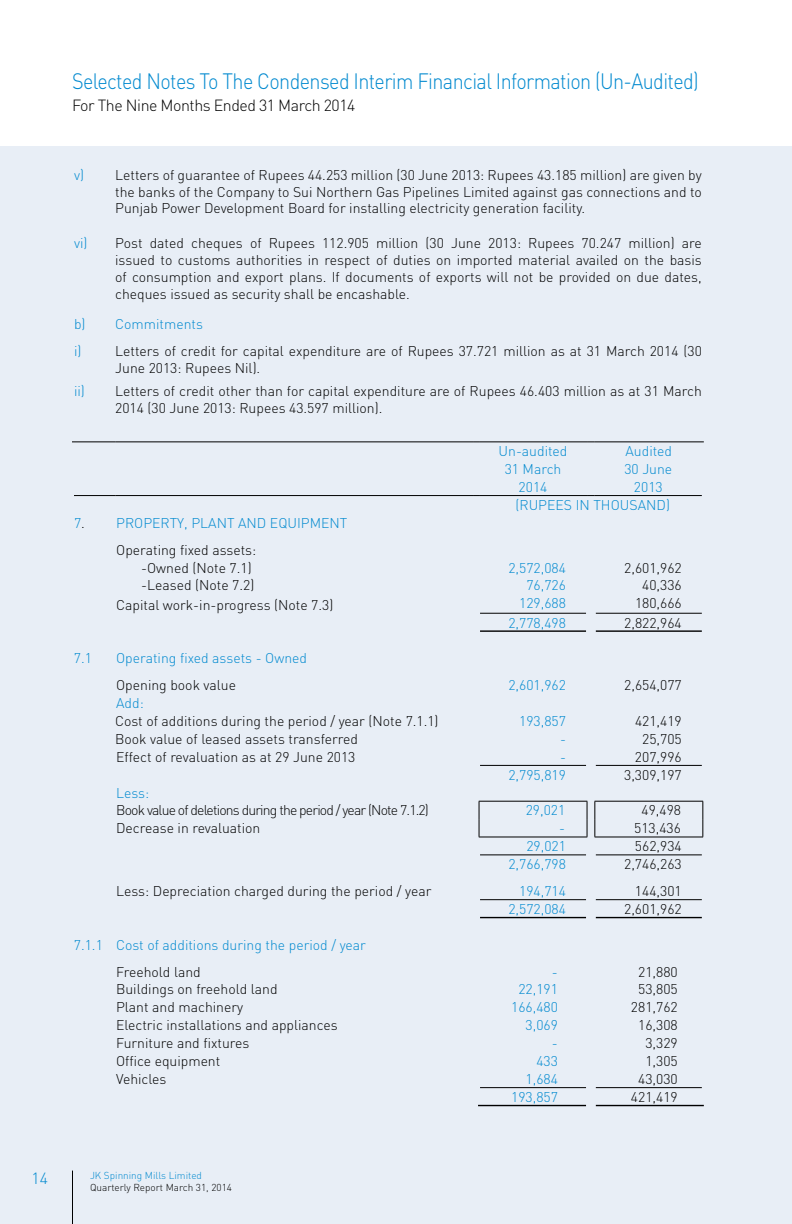
<style>
.page{position:relative;width:792px;height:1224px;background:#fff}
.page>*{position:absolute;margin:0;border:0;box-sizing:border-box;transform-origin:0 0}
.t1{font:300 22px "DIN Pro";letter-spacing:-.03em;color:#0089cf;scale:.9 1}
.t2{font:300 16px "DIN Pro";letter-spacing:-.03em;color:#000}
.t3{font:300 16px "DIN Pro";color:#0089cf}
.t4{font:300 14px/16.8px "DIN Pro";color:#000;text-align:justify}
.t5{font:300 14px/26.8px "DIN Pro";color:#0089cf}
.t6{font:300 14px "DIN Pro";letter-spacing:-.06em;color:#000}
.t7{font:300 10px "DIN Pro";color:#000}
.t8{font:300 10px "DIN Pro";color:#0089cf}
.s1{color:#0089cf}
.s2{color:#000}
</style>
<div class="page">
<div style="left:0;top:146px;width:792px;height:1078px;background:#e8eef6"></div>
<hr style="left:72px;top:1171px;width:1px;height:53px;background:#000">
<hr style="left:479px;top:801px;width:108px;height:1px;background:#000">
<hr style="left:595px;top:801px;width:108px;height:1px;background:#000">
<hr style="left:479px;top:837px;width:108px;height:1px;background:#000">
<hr style="left:595px;top:837px;width:108px;height:1px;background:#000">
<svg style="left:479px;top:801px;width:1px;height:36px"></svg>
<svg style="left:587px;top:801px;width:1px;height:36px"></svg>
<svg style="left:595px;top:801px;width:1px;height:36px"></svg>
<svg style="left:703px;top:801px;width:1px;height:36px"></svg>
<hr style="left:480px;top:613px;width:106px;height:1px;background:#000">
<hr style="left:480px;top:630px;width:106px;height:2px;background:#000">
<hr style="left:596px;top:613px;width:106px;height:1px;background:#000">
<hr style="left:596px;top:630px;width:106px;height:2px;background:#000">
<hr style="left:480px;top:899px;width:106px;height:1px;background:#000">
<hr style="left:480px;top:917px;width:106px;height:1px;background:#000">
<hr style="left:596px;top:899px;width:106px;height:1px;background:#000">
<hr style="left:596px;top:917px;width:106px;height:1px;background:#000">
<hr style="left:480px;top:765px;width:106px;height:1px;background:#000">
<hr style="left:596px;top:765px;width:106px;height:1px;background:#000">
<hr style="left:74px;top:495px;width:41px;height:1px;background:#000">
<hr style="left:115px;top:495px;width:358px;height:1px;background:#000">
<hr style="left:479px;top:495px;width:108px;height:1px;background:#000">
<hr style="left:595px;top:495px;width:107px;height:1px;background:#000">
<hr style="left:72px;top:442px;width:43px;height:1px;background:#000">
<hr style="left:115px;top:442px;width:358px;height:1px;background:#000">
<hr style="left:479px;top:442px;width:108px;height:1px;background:#000">
<hr style="left:595px;top:442px;width:109px;height:1px;background:#000">
<hr style="left:480px;top:854px;width:106px;height:1px;background:#000">
<hr style="left:596px;top:854px;width:106px;height:1px;background:#000">
<hr style="left:480px;top:1087px;width:106px;height:1px;background:#000">
<hr style="left:478px;top:1105px;width:108px;height:1px;background:#000">
<hr style="left:596px;top:1087px;width:106px;height:1px;background:#000">
<hr style="left:596px;top:1105px;width:108px;height:1px;background:#000">
<h1 class="t1" style="left:72px;top:66px;width:698px">Selected Notes To The Condensed Interim Financial Information (Un-Audited)</h1>
<p class="t2" style="left:72px;top:95px;width:285px">For The Nine Months Ended 31 March 2014</p>
<p class="t4" style="left:115px;top:166px;width:588px;text-indent:-41px"><span class="s1">v)</span> Letters of guarantee of Rupees 44.253 million (30 June 2013: Rupees 43.185 million) are given by the banks of the Company to Sui Northern Gas Pipelines Limited against gas connections and to Punjab Power Development Board for installing electricity generation facility.</p>
<p class="t4" style="left:115px;top:234px;width:588px;text-indent:-41px"><span class="s1">vi)</span> Post dated cheques of Rupees 112.905 million (30 June 2013: Rupees 70.247 million) are issued to customs authorities in respect of duties on imported material availed on the basis of consumption and export plans. If documents of exports will not be provided on due dates, cheques issued as security shall be encashable.</p>
<p class="t5" style="left:74px;top:310px;width:131px">b) Commitments i)</p>
<p class="t4" style="left:115px;top:342px;width:588px">Letters of credit for capital expenditure are of Rupees 37.721 million as at 31 March 2014 (30<br>June 2013: Rupees Nil).</p>
<p class="t4" style="left:115px;top:382px;width:588px;text-indent:-41px"><span class="s1">ii)</span> Letters of credit other than for capital expenditure are of Rupees 46.403 million as at 31 March<br>2014 (30 June 2013: Rupees 43.597 million).</p>
<p class="t5" style="left:499px;top:437px;width:70px">Un-audited</p>
<p class="t5" style="left:626px;top:437px;width:48px">Audited</p>
<p class="t5" style="left:505px;top:455px;width:58px">31 March</p>
<p class="t5" style="left:624px;top:455px;width:49px">30 June</p>
<p class="t5" style="left:519px;top:473px;width:30px">2014</p>
<p class="t5" style="left:516px;top:477px;width:156px;line-height:17.8px;text-indent:118px">2013 (RUPEES IN THOUSAND)</p>
<p class="t5" style="left:116px;top:509px;width:233px;text-indent:-42px">7<span class="s2">.</span> PROPERTY, PLANT AND EQUIPMENT<br><span class="s2">Operating fixed assets:</span></p>
<p class="t4" style="left:141px;top:558px;width:112px">-Owned (Note 7.1)</p>
<p class="t5" style="left:508px;top:553px;width:59px">2,572,084</p>
<p class="t4" style="left:624px;top:558px;width:59px">2,601,962</p>
<p class="t4" style="left:141px;top:576px;width:115px">-Leased (Note 7.2)</p>
<p class="t5" style="left:526px;top:571px;width:41px">76,726</p>
<p class="t4" style="left:642px;top:576px;width:41px">40,336</p>
<p class="t4" style="left:116px;top:596px;width:219px">Capital work-in-progress (Note 7.3)</p>
<p class="t5" style="left:519px;top:589px;width:48px">129,688</p>
<p class="t4" style="left:635px;top:594px;width:48px">180,666</p>
<p class="t5" style="left:508px;top:608px;width:59px">2,778,498</p>
<p class="t4" style="left:624px;top:613px;width:59px">2,822,964</p>
<p class="t5" style="left:74px;top:644px;width:20px">7.1</p>
<p class="t5" style="left:116px;top:644px;width:192px">Operating fixed assets - Owned</p>
<p class="t4" style="left:116px;top:676px;width:121px">Opening book value</p>
<p class="t5" style="left:508px;top:671px;width:59px">2,601,962</p>
<p class="t4" style="left:624px;top:676px;width:59px">2,654,077</p>
<p class="t5" style="left:116px;top:689px;width:29px">Add:</p>
<p class="t4" style="left:115px;top:712px;width:325px">Cost of additions during the period / year (Note 7.1.1)</p>
<p class="t5" style="left:519px;top:707px;width:48px">193,857</p>
<p class="t4" style="left:635px;top:712px;width:48px">421,419</p>
<p class="t4" style="left:115px;top:730px;width:244px">Book value of leased assets transferred</p>
<p class="t5" style="left:560px;top:725px;width:7px">-</p>
<p class="t4" style="left:642px;top:730px;width:41px">25,705</p>
<p class="t4" style="left:116px;top:748px;width:241px">Effect of revaluation as at 29 June 2013</p>
<p class="t5" style="left:560px;top:743px;width:7px">-</p>
<p class="t4" style="left:635px;top:748px;width:48px">207,996</p>
<p class="t5" style="left:508px;top:761px;width:59px">2,795,819</p>
<p class="t4" style="left:624px;top:766px;width:59px">3,309,197</p>
<p class="t5" style="left:116px;top:779px;width:35px">Less:</p>
<p class="t6" style="left:116px;top:801px;width:314px">Book value of deletions during the period / year (Note 7.1.2)</p>
<p class="t5" style="left:526px;top:796px;width:41px">29,021</p>
<p class="t4" style="left:641px;top:801px;width:41px">49,498</p>
<p class="t4" style="left:116px;top:819px;width:146px">Decrease in revaluation</p>
<p class="t5" style="left:559px;top:814px;width:7px">-</p>
<p class="t4" style="left:634px;top:819px;width:48px">513,436</p>
<p class="t5" style="left:526px;top:832px;width:41px">29,021</p>
<p class="t4" style="left:635px;top:837px;width:48px">562,934</p>
<p class="t5" style="left:508px;top:850px;width:59px">2,766,798</p>
<p class="t4" style="left:624px;top:855px;width:59px">2,746,263</p>
<p class="t4" style="left:116px;top:882px;width:317px">Less: Depreciation charged during the period / year</p>
<p class="t5" style="left:519px;top:877px;width:48px">194,714</p>
<p class="t4" style="left:635px;top:882px;width:48px">144,301</p>
<p class="t5" style="left:508px;top:895px;width:59px">2,572,084</p>
<p class="t4" style="left:624px;top:900px;width:59px">2,601,962</p>
<p class="t5" style="left:74px;top:931px;width:294px">7.1.1 Cost of additions during the period / year</p>
<p class="t4" style="left:116px;top:963px;width:86px">Freehold land</p>
<p class="t5" style="left:552px;top:958px;width:7px">-</p>
<p class="t4" style="left:638px;top:963px;width:41px">21,880</p>
<p class="t4" style="left:116px;top:980px;width:163px">Buildings on freehold land</p>
<p class="t5" style="left:518px;top:975px;width:41px">22,191</p>
<p class="t4" style="left:638px;top:980px;width:41px">53,805</p>
<p class="t4" style="left:116px;top:998px;width:129px">Plant and machinery</p>
<p class="t5" style="left:511px;top:993px;width:48px">166,480</p>
<p class="t4" style="left:631px;top:998px;width:48px">281,762</p>
<p class="t4" style="left:116px;top:1016px;width:223px">Electric installations and appliances</p>
<p class="t5" style="left:526px;top:1011px;width:34px">3,069</p>
<p class="t4" style="left:638px;top:1016px;width:41px">16,308</p>
<p class="t4" style="left:116px;top:1034px;width:135px">Furniture and fixtures</p>
<p class="t5" style="left:552px;top:1029px;width:7px">-</p>
<p class="t4" style="left:645px;top:1034px;width:34px">3,329</p>
<p class="t4" style="left:116px;top:1052px;width:106px">Office equipment</p>
<p class="t5" style="left:536px;top:1047px;width:23px">433</p>
<p class="t4" style="left:645px;top:1052px;width:34px">1,305</p>
<p class="t4" style="left:116px;top:1070px;width:52px">Vehicles</p>
<p class="t5" style="left:526px;top:1065px;width:34px">1,684</p>
<p class="t4" style="left:638px;top:1070px;width:41px">43,030</p>
<p class="t5" style="left:511px;top:1083px;width:48px">193,857</p>
<p class="t4" style="left:631px;top:1088px;width:48px">421,419</p>
<p class="t3" style="left:32px;top:1167px;width:18px">14</p>
<p class="t8" style="left:90px;top:1169px;width:113px">JK Spinning Mills Limited</p>
<p class="t7" style="left:90px;top:1181px;width:143px">Quarterly Report March 31, 2014</p>
</div>
